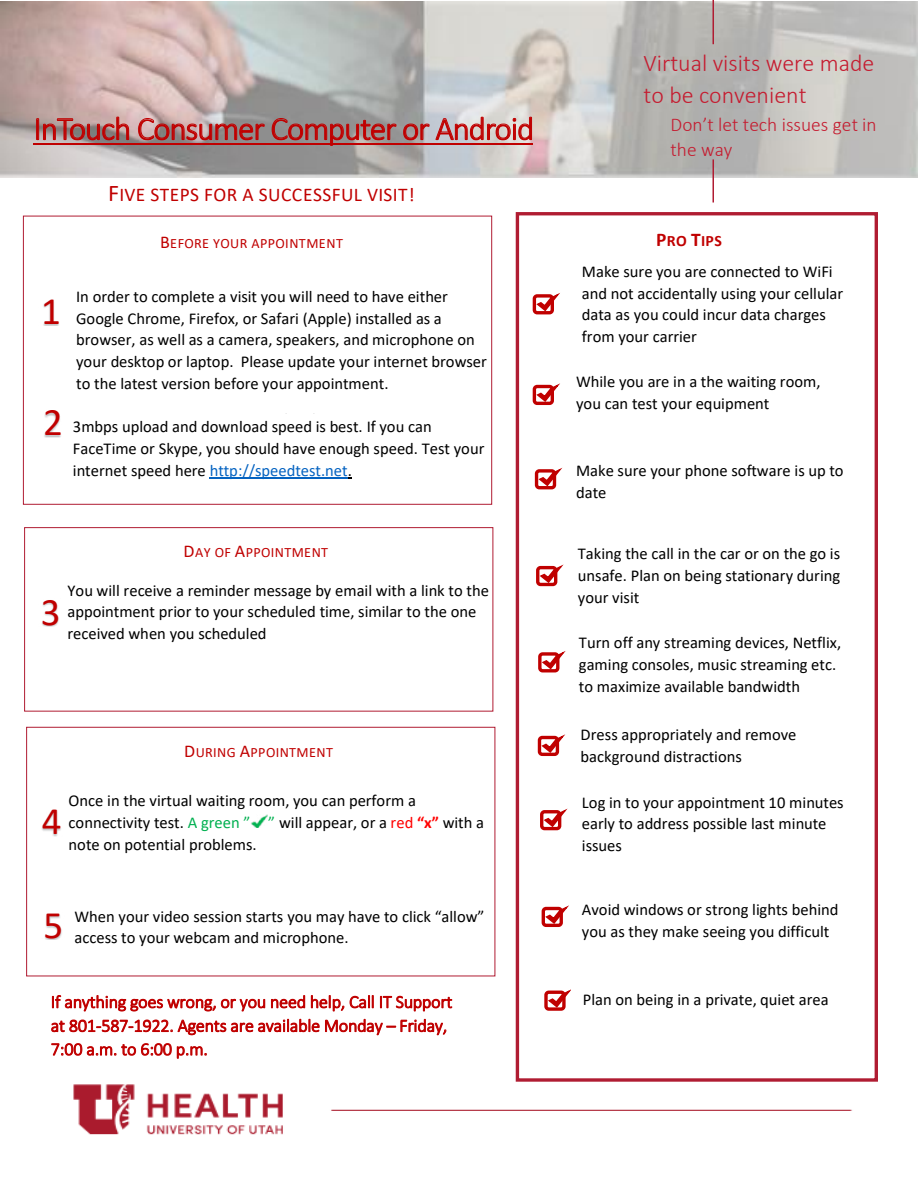
<style>
.page{position:relative;width:918px;height:1188px;background:#fff}
.page>*{position:absolute;margin:0;border:0;box-sizing:border-box;transform-origin:0 0}
.t1{font:39px "Calibri";color:#c00000}
.t2{font:300 33px "Calibri";letter-spacing:-.03em;color:#c00000}
.t3{font:300 24px/31.5px "Calibri";color:#c51c30}
.t4{font:19.5px "Calibri";letter-spacing:.02em;color:#c00000}
.t5{font:300 19.5px/25.5px "Calibri";color:#c51c30}
.t6{font:300 18px/23.7px "Calibri";letter-spacing:-.005em;color:#c00000}
.t7{font:16.65px "Calibri";color:#000}
.t8{font:16.5px/21.6px "Calibri";color:#000}
.t9{font:700 15.9px "Calibri";color:#c00000}
.t10{font:14.25px "Calibri";letter-spacing:.025em;color:#c00000}
.s1{font-size:24px}
.s2{font-size:18px}
.s3{color:#0563c1}
.s4{color:#00b050}
.s5{color:#f00}
.s6{font-weight:700;color:#f00}
.s7{font-size:19.5px}
</style>
<div class="page">
<img style="left:73px;top:1050px;width:780px;height:85px">
<img style="left:0;top:1px;width:918px;height:177px">
<hr style="left:34px;top:144px;width:499px;height:1px;background:#c00000">
<div style="left:39px;top:985px;width:441px;height:95px;background:#fff"></div>
<div style="left:516px;top:212px;width:362px;height:870px;border:3px solid #b01c32"></div>
<hr style="left:712px;top:0;width:2px;height:44px;background:#b01c32">
<hr style="left:712px;top:159px;width:2px;height:43px;background:#b01c32">
<img style="left:633px;top:31px;width:275px;height:130px">
<div style="left:533px;top:294px;width:21px;height:20px;border:3px solid #c00000;border-radius:3px"></div>
<svg style="left:535px;top:293px;width:25px;height:19px"></svg>
<div style="left:533px;top:385px;width:21px;height:20px;border:3px solid #c00000;border-radius:3px"></div>
<svg style="left:535px;top:383px;width:25px;height:20px"></svg>
<div style="left:535px;top:469px;width:21px;height:20px;border:3px solid #c00000;border-radius:3px"></div>
<svg style="left:537px;top:467px;width:26px;height:20px"></svg>
<div style="left:536px;top:566px;width:21px;height:20px;border:3px solid #c00000;border-radius:3px"></div>
<svg style="left:538px;top:564px;width:26px;height:20px"></svg>
<div style="left:538px;top:652px;width:21px;height:20px;border:3px solid #c00000;border-radius:3px"></div>
<svg style="left:540px;top:651px;width:26px;height:19px"></svg>
<div style="left:538px;top:736px;width:21px;height:20px;border:3px solid #c00000;border-radius:3px"></div>
<svg style="left:540px;top:734px;width:26px;height:20px"></svg>
<div style="left:540px;top:810px;width:21px;height:20px;border:3px solid #c00000;border-radius:3px"></div>
<svg style="left:542px;top:808px;width:26px;height:20px"></svg>
<div style="left:542px;top:907px;width:21px;height:20px;border:3px solid #c00000;border-radius:3px"></div>
<svg style="left:544px;top:905px;width:25px;height:20px"></svg>
<div style="left:544px;top:991px;width:22px;height:20px;border:3px solid #c00000;border-radius:3px"></div>
<svg style="left:547px;top:989px;width:24px;height:20px"></svg>
<img style="left:209px;top:413px;width:284px;height:81px">
<hr style="left:210px;top:478px;width:138px;height:1px;background:#0563c1">
<img style="left:44px;top:411px;width:17px;height:26px">
<img style="left:42px;top:600px;width:17px;height:27px">
<img style="left:43px;top:300px;width:16px;height:26px">
<img style="left:251px;top:814px;width:17px;height:13px">
<img style="left:42px;top:810px;width:19px;height:26px">
<img style="left:45px;top:914px;width:17px;height:26px">
<div style="left:23px;top:216px;width:469px;height:288px;border:1px solid #b01c32"></div>
<div style="left:24px;top:527px;width:469px;height:184px;border:1px solid #b01c32"></div>
<div style="left:26px;top:727px;width:469px;height:249px;border:1px solid #b01c32"></div>
<h2 class="t2" style="left:34px;top:108px;width:502px">InTouch Consumer Computer or Android</h2>
<p class="t4" style="left:108px;top:181px;width:308px"><span class="s1">F</span>IVE STEPS FOR A SUCCESSFUL VISIT!</p>
<p class="t10" style="left:160px;top:234px;width:184px"><span class="s2">B</span>EFORE YOUR APPOINTMENT</p>
<h1 class="t1" style="left:41px;top:284px;width:21px">1</h1>
<h1 class="t1" style="left:43px;top:395px;width:21px">2</h1>
<p class="t8" style="left:76px;top:285px;width:400px">In order to complete a visit you will need to have either<br>Google Chrome, Firefox, or Safari (Apple) installed as a browser, as well as a camera, speakers, and microphone on</p>
<p class="t7" style="left:76px;top:350px;width:412px">your desktop or laptop. Please update your internet browser</p>
<p class="t8" style="left:76px;top:372px;width:314px">to the latest version before your appointment.</p>
<p class="t8" style="left:73px;top:415px;width:413px">3mbps upload and download speed is best. If you can<br>FaceTime or Skype, you should have enough speed. Test your internet speed here <span class="s3">http://speedtest.net</span>.</p>
<p class="t10" style="left:184px;top:542px;width:146px"><span class="s2">D</span>AY OF <span class="s2">A</span>PPOINTMENT</p>
<h1 class="t1" style="left:41px;top:585px;width:21px">3</h1>
<p class="t8" style="left:68px;top:579px;width:423px">You will receive a reminder message by email with a link to the</p>
<p class="t7" style="left:68px;top:600px;width:410px">appointment prior to your scheduled time, similar to the one</p>
<p class="t8" style="left:68px;top:623px;width:201px">received when you scheduled</p>
<p class="t10" style="left:184px;top:742px;width:150px"><span class="s2">D</span>URING <span class="s2">A</span>PPOINTMENT</p>
<h1 class="t1" style="left:42px;top:794px;width:21px">4</h1>
<p class="t8" style="left:69px;top:789px;width:417px">Once in the virtual waiting room, you can perform a connectivity test. <span class="s4">A green ” ”</span> will appear, or a <span class="s5">red</span> <span class="s6">“x”</span> with a note on potential problems.</p>
<h1 class="t1" style="left:43px;top:898px;width:21px">5</h1>
<p class="t8" style="left:75px;top:905px;width:411px">When your video session starts you may have to click “allow”</p>
<p class="t8" style="left:75px;top:926px;width:276px">access to your webcam and microphone.</p>
<p class="t6" style="left:51px;top:990px;width:403px">If anything goes wrong, or you need help, Call IT Support at 801-587-1922. Agents are available Monday – Friday,<br>7:00 a.m. to 6:00 p.m.</p>
<h3 class="t3" style="left:644px;top:48px;width:232px">Virtual visits were made to be convenient</h3>
<p class="t5" style="left:671px;top:111px;width:208px">Don’t let tech issues get in the way</p>
<p class="t9" style="left:656px;top:229px;width:67px"><span class="s7">P</span>RO <span class="s7">T</span>IPS</p>
<p class="t8" style="left:582px;top:260px;width:263px">Make sure you are connected to WiFi and not accidentally using your cellular data as you could incur data charges from your carrier</p>
<p class="t8" style="left:576px;top:371px;width:246px">While you are in a the waiting room, you can test your equipment</p>
<p class="t8" style="left:576px;top:459px;width:269px">Make sure your phone software is up to date</p>
<p class="t8" style="left:578px;top:543px;width:264px;text-align:justify">Taking the call in the car or on the go is unsafe. Plan on being stationary during your visit</p>
<p class="t8" style="left:579px;top:632px;width:264px">Turn off any streaming devices, Netflix, gaming consoles, music streaming etc. to maximize available bandwidth</p>
<p class="t8" style="left:581px;top:724px;width:217px">Dress appropriately and remove background distractions</p>
<p class="t8" style="left:582px;top:791px;width:263px">Log in to your appointment 10 minutes early to address possible last minute issues</p>
<p class="t8" style="left:582px;top:898px;width:258px">Avoid windows or strong lights behind you as they make seeing you difficult</p>
<p class="t8" style="left:583px;top:988px;width:248px">Plan on being in a private, quiet area</p>
</div>
